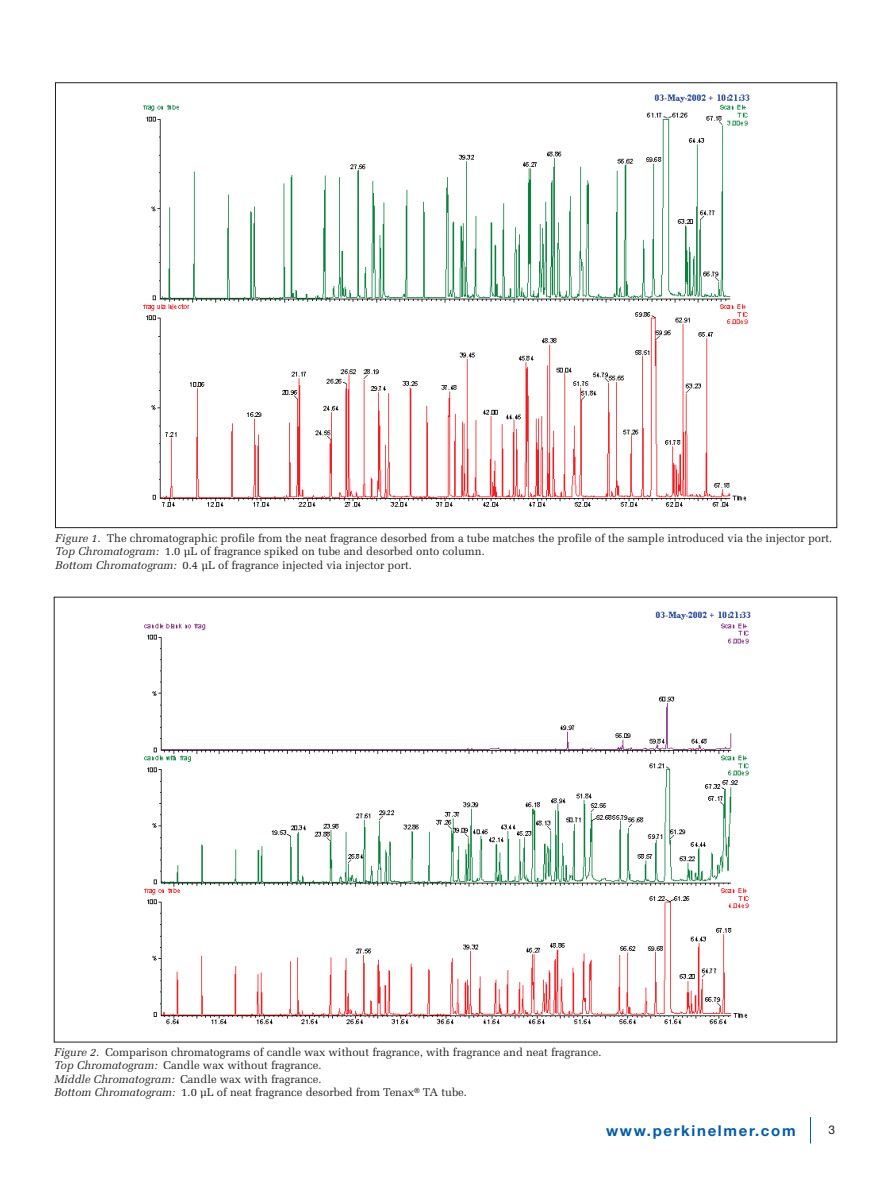
<style>
.page{position:relative;width:891px;height:1188px;background:#fff}
.page>*{position:absolute;margin:0;border:0;box-sizing:border-box;transform-origin:0 0}
.t1{font:700 15px "Helvetica Neue";letter-spacing:.11em;color:#015dab}
.t2{font:12px "Helvetica Neue";color:#231f20}
.t3{font:11.25px/13.5px "Melior";color:#231f20}
.s1{font-style:italic}
</style>
<div class="page">
<img style="left:143px;top:94px;width:607px;height:413px">
<img style="left:144px;top:611px;width:607px;height:414px">
<svg style="left:810px;top:1117px;width:1px;height:27px"></svg>
<p class="t3" style="left:55px;top:531px;width:779px"><span class="s1">Figure 1.</span> The chromatographic profile from the neat fragrance desorbed from a tube matches the profile of the sample introduced via the injector port.<br><span class="s1">Top Chromatogram:</span> 1.0 µL of fragrance spiked on tube and desorbed onto column.<br><span class="s1">Bottom Chromatogram:</span> 0.4 µL of fragrance injected via injector port.</p>
<p class="t3" style="left:54px;top:1045px;width:549px"><span class="s1">Figure 2.</span> Comparison chromatograms of candle wax without fragrance, with fragrance and neat fragrance.<br><span class="s1">Top Chromatogram:</span> Candle wax without fragrance.<br><span class="s1">Middle Chromatogram:</span> Candle wax with fragrance.<br><span class="s1">Bottom Chromatogram:</span> 1.0 µL of neat fragrance desorbed from Tenax<sup>®</sup> TA tube.</p>
<h1 class="t1" style="left:606px;top:1125px;width:191px">www.perkinelmer.com</h1>
<p class="t2" style="left:829px;top:1126px;width:8px">3</p>
</div>
